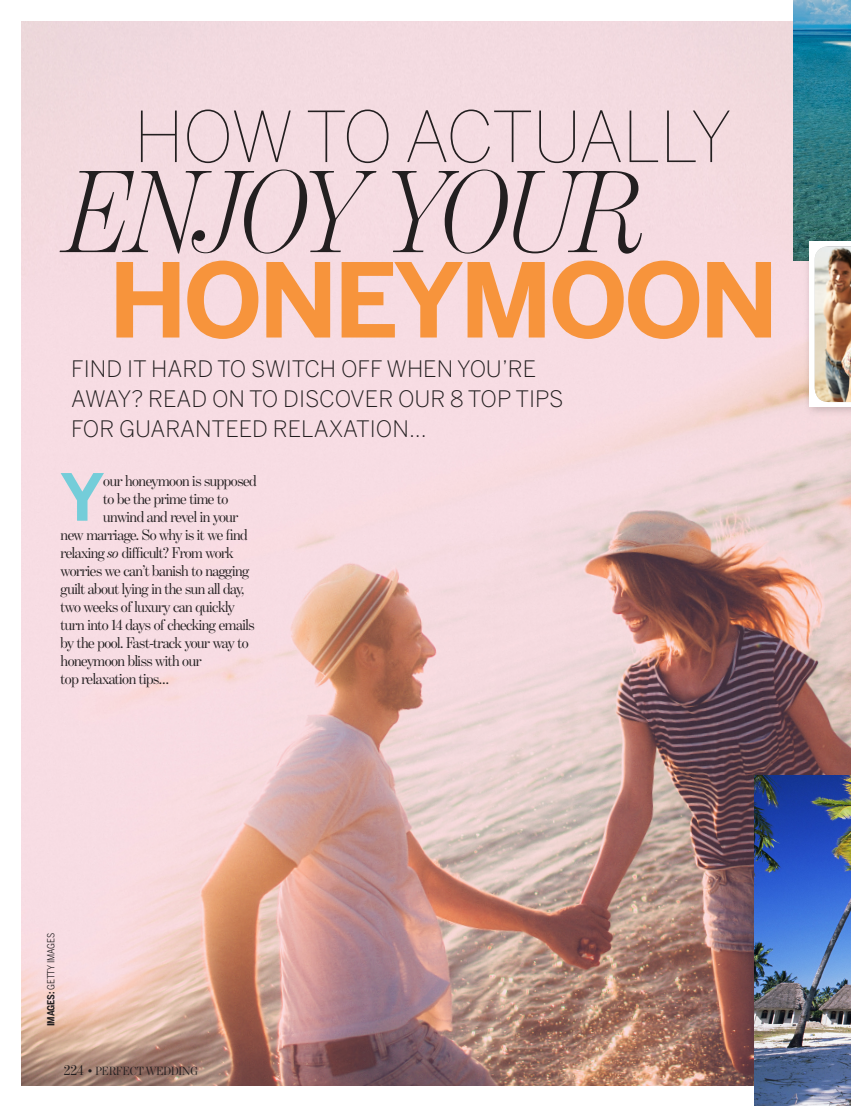
<style>
.page{position:relative;width:851px;height:1106px;background:#fff}
.page>*{position:absolute;margin:0;border:0;box-sizing:border-box;transform-origin:0 0}
.Body_Serif_no_indent{font:italic 300 118.5px "Benton Mod Disp";letter-spacing:-.03em;color:#231f20}
.Body_Serif_no_indent-2{font:700 102px "Benton Sans";letter-spacing:-.04em;color:#f7943c}
.Body_Serif_no_indent-3{font:100 69.6px "Benton Sans";letter-spacing:-.04em;color:#231f20}
.Body_Serif_no_indent-4{font:700 64.35px "Benton Sans";color:#74cdd9}
.t1{font:300 22.5px/30px "Benton Sans";color:#231f20}
.Body_Serif_no_indent-5{font:15.75px "Benton Mod Disp";letter-spacing:-.03em;color:#231f20}
.t2{font:12px "Benton Mod Disp";letter-spacing:-.01em;color:#231f20}
.t3{font:9.75px "Benton Sans Cond";letter-spacing:-.01em;color:#231f20}
.s1{font-style:italic}
.s2{font-weight:700}
.s3{font-size:15px}
</style>
<div class="page">
<img style="left:21px;top:21px;width:829px;height:1064px">
<img style="left:793px;top:0;width:57px;height:260px">
<img style="left:754px;top:775px;width:96px;height:331px">
<div style="left:802px;top:234px;width:48px;height:184px;background:#231f20;opacity:.25"></div>
<div style="left:809px;top:241px;width:41px;height:166px;background:#fff"></div>
<img style="left:814px;top:247px;width:36px;height:155px">
<p class="Body_Serif_no_indent-3" style="left:134px;top:96px;width:599px">HOW TO ACTUALLY</p>
<p class="Body_Serif_no_indent" style="left:68px;top:149px;width:582px">ENJOY YOUR</p>
<p class="Body_Serif_no_indent-2" style="left:109px;top:239px;width:671px">HONEYMOON</p>
<p class="t1" style="left:71px;top:353px;width:493px">FIND IT HARD TO SWITCH OFF WHEN YOU’RE<br>AWAY? READ ON TO DISCOVER OUR 8 TOP TIPS<br>FOR GUARANTEED RELAXATION...</p>
<p class="Body_Serif_no_indent-4" style="left:60px;top:459px;width:46px">Y</p>
<p class="Body_Serif_no_indent-5" style="left:103px;top:472px;width:155px">our honeymoon is supposed</p>
<p class="Body_Serif_no_indent-5" style="left:103px;top:490px;width:127px">to be the prime time to</p>
<p class="Body_Serif_no_indent-5" style="left:103px;top:508px;width:136px">unwind and revel in your</p>
<p class="Body_Serif_no_indent-5" style="left:61px;top:526px;width:189px">new marriage. So why is it we find</p>
<p class="Body_Serif_no_indent-5" style="left:61px;top:544px;width:174px">relaxing <span class="s1">so</span> difficult? From work</p>
<p class="Body_Serif_no_indent-5" style="left:61px;top:562px;width:190px">worries we can’t banish to nagging</p>
<p class="Body_Serif_no_indent-5" style="left:61px;top:580px;width:185px">guilt about lying in the sun all day,</p>
<p class="Body_Serif_no_indent-5" style="left:61px;top:598px;width:176px">two weeks of luxury can quickly</p>
<p class="Body_Serif_no_indent-5" style="left:61px;top:616px;width:195px">turn into 14 days of checking emails</p>
<p class="Body_Serif_no_indent-5" style="left:61px;top:634px;width:190px">by the pool. Fast-track your way to</p>
<p class="Body_Serif_no_indent-5" style="left:61px;top:652px;width:142px">honeymoon bliss with our</p>
<p class="Body_Serif_no_indent-5" style="left:61px;top:670px;width:110px">top relaxation tips…</p>
<p class="t3" style="left:45px;top:1026px;width:95px;rotate:-90deg"><span class="s2">IMAGES:</span> GETTY IMAGES</p>
<p class="t2" style="left:64px;top:1064px;width:135px"><span class="s3">224</span> • PERFECT WEDDING</p>
</div>
